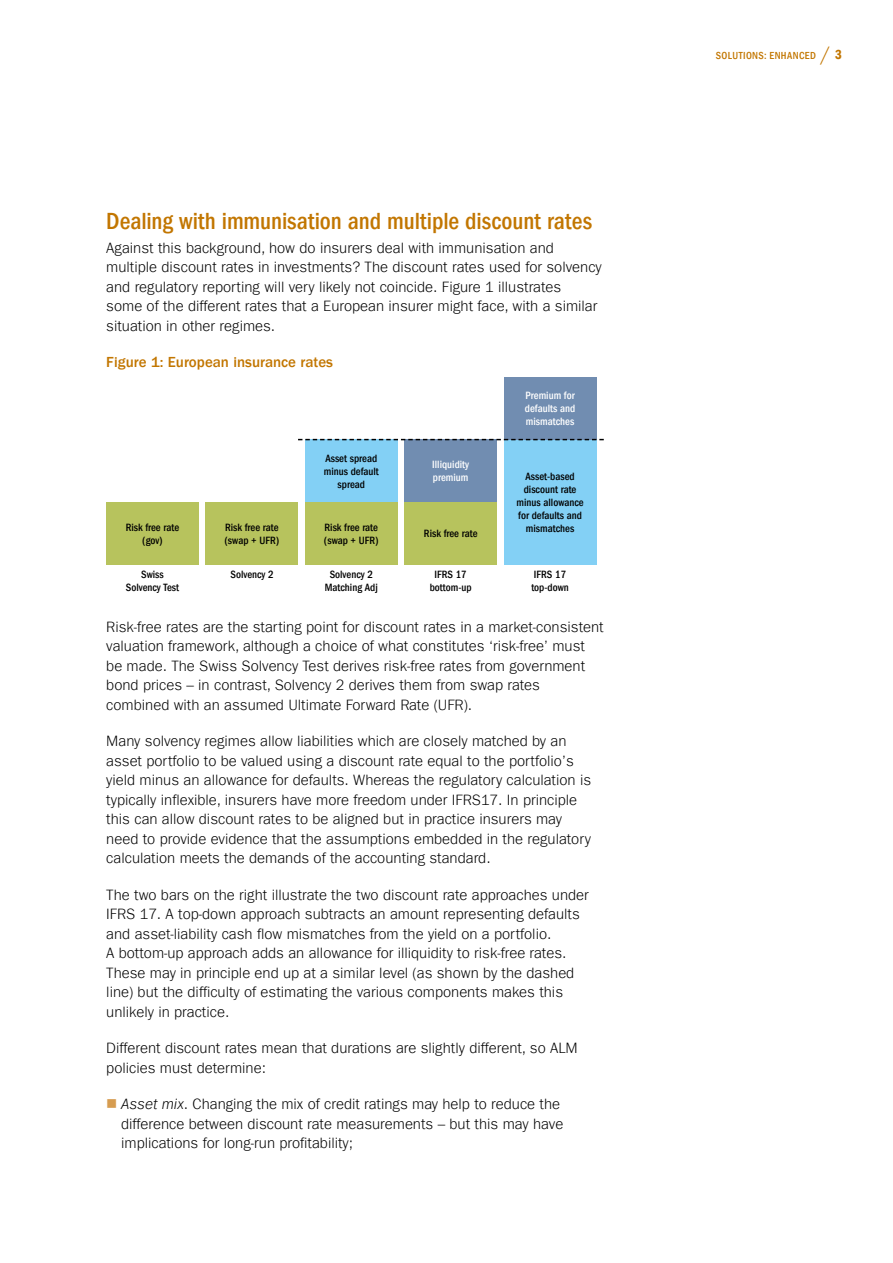
<style>
.page{position:relative;width:893px;height:1263px;background:#fff}
.page>*{position:absolute;margin:0;border:0;box-sizing:border-box;transform-origin:0 0}
.t1{font:500 condensed 24px "ITC Frank Gofor Ameriprise";letter-spacing:-.005em;color:#c27600}
.t2{font:300 15px/19.5px "ITC Frank Gofor Ameriprise";color:#000}
.t3{font:500 15px "ITC Frank Gofor Ameriprise";color:#c27600}
.t4{font:500 condensed 10.8px/13px "ITC Frank Gofor Ameriprise";color:#000;text-align:center}
.t5{font:500 condensed 10.8px/13px "ITC Frank Gofor Ameriprise";color:#fff}
.t6{font:500 condensed 10.5px "ITC Frank Gofor Ameriprise";letter-spacing:.035em;color:#c27600}
.s1{color:#d69c50}
.s2{font-family:"ITC Frank Goth For AMPF";font-style:italic}
.s3{font-weight:300;font-stretch:normal;font-size:21px}
.s4{font-family:"ITC Frank Gofor Ameriprise Dm Cn";font-weight:400;font-stretch:normal;font-size:13.5px}
</style>
<div class="page">
<div style="left:106px;top:502px;width:93px;height:63px;background:#b7c35d"></div>
<div style="left:206px;top:502px;width:92px;height:63px;background:#b7c35d"></div>
<div style="left:305px;top:440px;width:92px;height:62px;background:#83d0f5"></div>
<div style="left:305px;top:502px;width:92px;height:63px;background:#b7c35d"></div>
<div style="left:405px;top:502px;width:92px;height:63px;background:#b7c35d"></div>
<div style="left:405px;top:440px;width:92px;height:62px;background:#718db1"></div>
<div style="left:504px;top:440px;width:92px;height:125px;background:#83d0f5"></div>
<div style="left:504px;top:377px;width:92px;height:63px;background:#718db1"></div>
<svg style="left:298px;top:439px;width:306px;height:1px"></svg>
<h1 class="t1" style="left:106px;top:208px;width:487px">Dealing with immunisation and multiple discount rates</h1>
<p class="t2" style="left:106px;top:238px;width:497px">Against this background, how do insurers deal with immunisation and multiple discount rates in investments? The discount rates used for solvency and regulatory reporting will very likely not coincide. Figure 1 illustrates<br>some of the different rates that a European insurer might face, with a similar situation in other regimes.</p>
<p class="t3" style="left:106px;top:354px;width:228px">Figure 1: European insurance rates</p>
<p class="t4" style="left:126px;top:521px;width:55px">Risk free rate (gov)</p>
<p class="t4" style="left:224px;top:521px;width:56px;text-align:left">Risk free rate (swap + UFR)</p>
<p class="t4" style="left:324px;top:451px;width:57px">Asset spread minus default spread</p>
<p class="t5" style="left:432px;top:458px;width:38px">Illiquidity premium</p>
<p class="t4" style="left:324px;top:521px;width:56px;text-align:left">Risk free rate (swap + UFR)</p>
<p class="t4" style="left:424px;top:527px;width:55px">Risk free rate</p>
<p class="t5" style="left:525px;top:389px;width:52px;text-align:justify">Premium for defaults and mismatches</p>
<p class="t4" style="left:517px;top:470px;width:69px">Asset-based discount rate minus allowance for defaults and mismatches</p>
<p class="t4" style="left:126px;top:568px;width:55px">Swiss<br>Solvency Test</p>
<p class="t4" style="left:231px;top:568px;width:45px">Solvency 2</p>
<p class="t4" style="left:325px;top:568px;width:55px">Solvency 2<br>Matching Adj</p>
<p class="t4" style="left:430px;top:568px;width:43px">IFRS 17 bottom-up</p>
<p class="t4" style="left:531px;top:568px;width:39px;text-align:left">IFRS 17 top-down</p>
<p class="t2" style="left:106px;top:617px;width:499px">Risk-free rates are the starting point for discount rates in a market-consistent valuation framework, although a choice of what constitutes ‘risk-free’ must be made. The Swiss Solvency Test derives risk-free rates from government bond prices – in contrast, Solvency 2 derives them from swap rates combined with an assumed Ultimate Forward Rate (UFR).</p>
<p class="t2" style="left:106px;top:732px;width:486px">Many solvency regimes allow liabilities which are closely matched by an asset portfolio to be valued using a discount rate equal to the portfolio’s yield minus an allowance for defaults. Whereas the regulatory calculation is typically inflexible, insurers have more freedom under IFRS17. In principle this can allow discount rates to be aligned but in practice insurers may need to provide evidence that the assumptions embedded in the regulatory calculation meets the demands of the accounting standard.</p>
<p class="t2" style="left:106px;top:885px;width:484px">The two bars on the right illustrate the two discount rate approaches under IFRS 17. A top-down approach subtracts an amount representing defaults and asset-liability cash flow mismatches from the yield on a portfolio.<br>A bottom-up approach adds an allowance for illiquidity to risk-free rates.<br>These may in principle end up at a similar level (as shown by the dashed line) but the difficulty of estimating the various components makes this unlikely in practice.</p>
<p class="t2" style="left:106px;top:1039px;width:473px">Different discount rates mean that durations are slightly different, so ALM policies must determine:</p>
<p class="t2" style="left:121px;top:1095px;width:444px;text-indent:-15px"><span class="s1">■</span> <span class="s2">Asset mix</span>. Changing the mix of credit ratings may help to reduce the difference between discount rate measurements – but this may have implications for long-run profitability;</p>
<p class="t6" style="left:716px;top:50px;width:128px">SOLUTIONS: ENHANCED <span class="s3">/</span> <span class="s4">3</span></p>
</div>
